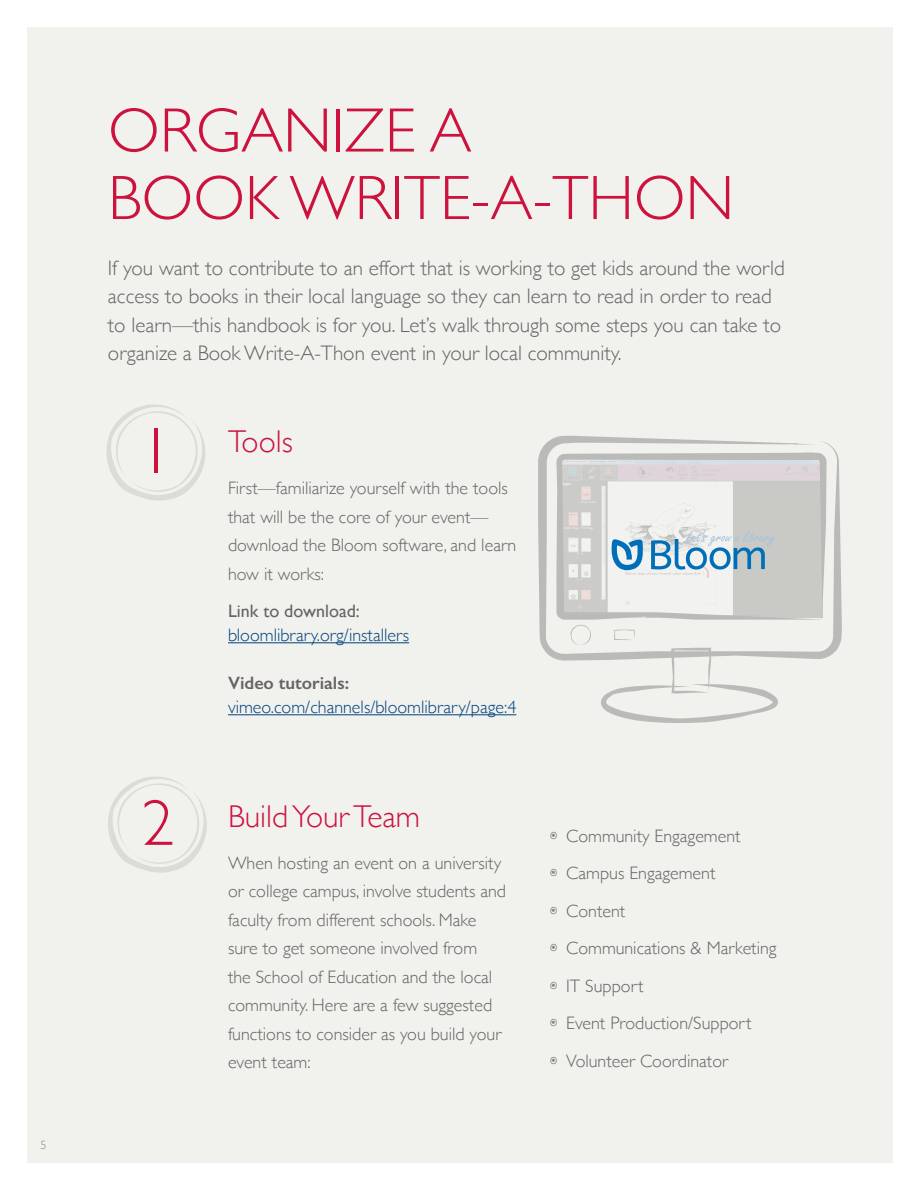
<style>
.page{position:relative;width:918px;height:1188px;background:#fff}
.page>*{position:absolute;margin:0;border:0;box-sizing:border-box;transform-origin:0 0}
.t1{font:300 65.1px "Gill Sans";color:#cd123d}
.subtitle{font:300 63px/67.5px "Gill Sans";color:#cd123d}
.Step_Title{font:300 31.5px "Gill Sans";color:#cd123d}
.t2{font:300 21px/28.5px "Gill Sans";color:#676362}
.t3{font:300 18px/28.5px "Gill Sans";color:#676362}
.Hyperlink{font:300 18px/24px "Gill Sans";color:#01427c}
.t4{font:300 12px "Gill Sans";color:#848482}
.s1{font-weight:400;color:#676362}
.s2{font-weight:600;color:#676362}
.s3{font-family:"Hello Doodles";font-weight:400;color:#848482}
</style>
<div class="page">
<div style="left:27px;top:27px;width:865px;height:1135px;background:#f1f1ee"></div>
<svg style="left:538px;top:436px;width:304px;height:225px"></svg>
<svg style="left:825px;top:453px;width:2px;height:160px"></svg>
<svg style="left:556px;top:453px;width:269px;height:167px"></svg>
<svg style="left:600px;top:648px;width:178px;height:75px"></svg>
<hr style="left:228px;top:642px;width:181px;height:1px;background:#01427c">
<hr style="left:228px;top:714px;width:288px;height:1px;background:#01427c">
<svg style="left:611px;top:530px;width:164px;height:42px"></svg>
<svg style="left:106px;top:404px;width:99px;height:97px"></svg>
<svg style="left:108px;top:776px;width:99px;height:97px"></svg>
<p class="t4" style="left:40px;top:1135px;width:7px">5</p>
<p class="subtitle" style="left:108px;top:94px;width:628px">ORGANIZE A<br>BOOK WRITE-A-THON</p>
<p class="t2" style="left:108px;top:252px;width:678px">If you want to contribute to an effort that is working to get kids around the world access to books in their local language so they can learn to read in order to read to learn—this handbook is for you. Let’s walk through some steps you can take to organize a Book Write-A-Thon event in your local community.</p>
<h1 class="t1" style="left:140px;top:400px;width:34px">1</h1>
<h1 class="t1" style="left:142px;top:772px;width:34px">2</h1>
<p class="Step_Title" style="left:228px;top:417px;width:66px">Tools</p>
<p class="t3" style="left:228px;top:473px;width:290px">First—familiarize yourself with the tools that will be the core of your event— download the Bloom software, and learn how it works:</p>
<p class="Hyperlink" style="left:228px;top:599px;width:183px"><span class="s1">Link to download: </span>bloomlibrary.org/installers</p>
<p class="Hyperlink" style="left:228px;top:671px;width:290px"><span class="s2">Video tutorials: </span>vimeo.com/channels/bloomlibrary/page:4</p>
<p class="Step_Title" style="left:228px;top:792px;width:194px">Build Your Team</p>
<p class="t3" style="left:228px;top:848px;width:280px">When hosting an event on a university or college campus, involve students and faculty from different schools. Make sure to get someone involved from<br>the School of Education and the local community. Here are a few suggested functions to consider as you build your event team:</p>
<p class="t3" style="left:546px;top:821px;width:196px"><span class="s3">h</span> Community Engagement</p>
<p class="t3" style="left:546px;top:858px;width:171px"><span class="s3">h</span> Campus Engagement</p>
<p class="t3" style="left:546px;top:896px;width:81px"><span class="s3">h</span> Content</p>
<p class="t3" style="left:546px;top:933px;width:232px"><span class="s3">h</span> Communications &amp; Marketing</p>
<p class="t3" style="left:546px;top:971px;width:99px"><span class="s3">h</span> IT Support</p>
<p class="t3" style="left:546px;top:1008px;width:207px"><span class="s3">h</span> Event Production/Support</p>
<p class="t3" style="left:546px;top:1046px;width:184px"><span class="s3">h</span> Volunteer Coordinator</p>
</div>
